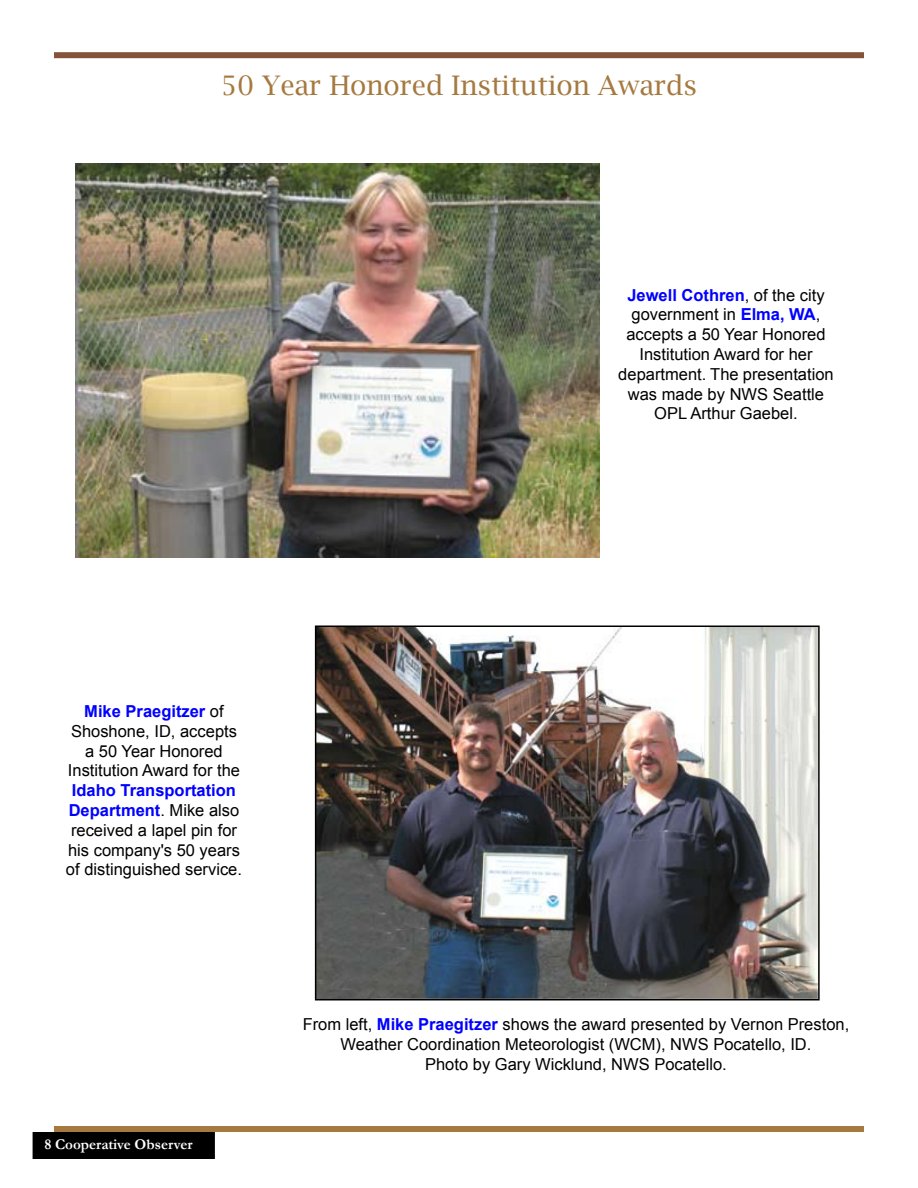
<style>
.page{position:relative;width:918px;height:1188px;background:#fff}
.page>*{position:absolute;margin:0;border:0;box-sizing:border-box;transform-origin:0 0}
.t1{font:27px "Lucida Bright";color:#a5793f}
.t2{font:16.5px/19.8px "Arial";color:#000;text-align:center}
.t3{font:700 15px "Garamond";color:#fff}
.s1{font-weight:700;color:#00f}
</style>
<div class="page">
<div style="left:33px;top:1133px;width:181px;height:25px;background:#000"></div>
<div style="left:33px;top:1132px;width:182px;height:27px;border:2px solid #000"></div>
<div style="left:54px;top:1126px;width:810px;height:6px;background:#a5793f"></div>
<div style="left:54px;top:52px;width:810px;height:6px;background:#845339"></div>
<img style="left:318px;top:629px;width:499px;height:368px">
<div style="left:315px;top:626px;width:505px;height:374px;border:2px solid #000"></div>
<img style="left:75px;top:164px;width:525px;height:394px">
<h1 class="t1" style="left:221px;top:70px;width:478px">50 Year Honored Institution Awards</h1>
<p class="t2" style="left:618px;top:285px;width:217px"><span class="s1">Jewell Cothren</span>, of the city government in <span class="s1">Elma, WA</span>, accepts a 50 Year Honored<br>Institution Award for her department. The presentation was made by NWS Seattle<br>OPL Arthur Gaebel.</p>
<p class="t2" style="left:68px;top:701px;width:174px"><span class="s1">Mike Praegitzer</span> of<br>Shoshone, ID, accepts a 50 Year Honored<br>Institution Award for the</p>
<p class="t2" style="left:66px;top:781px;width:178px"><span class="s1">Idaho Transportation<br>Department</span>. Mike also received a lapel pin for his company's 50 years of distinguished service.</p>
<p class="t3" style="left:44px;top:1134px;width:150px">8 Cooperative Observer</p>
<p class="t2" style="left:303px;top:1015px;width:548px">From left, <span class="s1">Mike Praegitzer</span> shows the award presented by Vernon Preston,<br>Weather Coordination Meteorologist (WCM), NWS Pocatello, ID.<br>Photo by Gary Wicklund, NWS Pocatello.</p>
</div>
